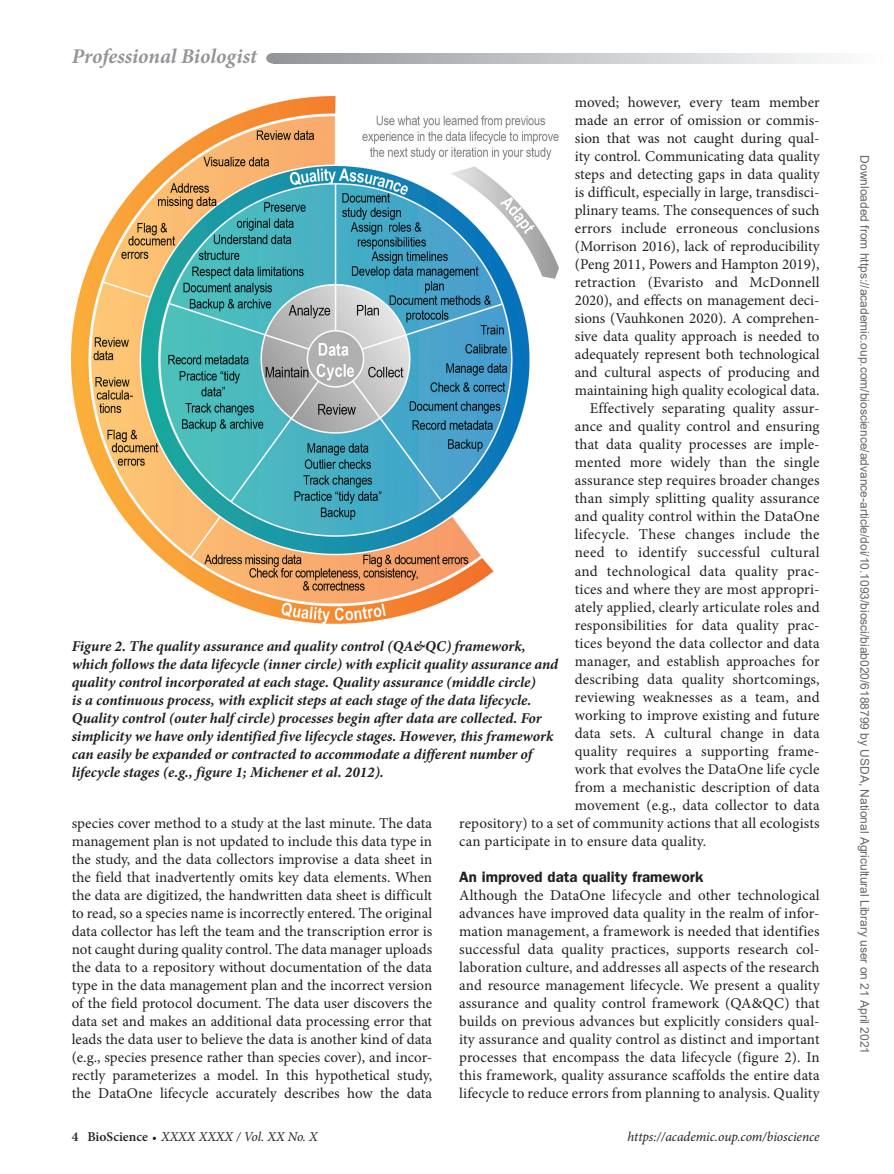
<style>
.page{position:relative;width:894px;height:1174px;background:#fff}
.page>*{position:absolute;margin:0;border:0;box-sizing:border-box;transform-origin:0 0}
.t1{font:italic 700 21px "Minion Pro";letter-spacing:-.005em;color:#939598}
.Para{font:15px/18px "Minion Pro";letter-spacing:.01em;color:#231f20;text-align:justify}
.ParaFL{font:15px/18px "Minion Pro";letter-spacing:.01em;color:#231f20;text-align:justify}
.FigCaption{font:italic 700 15px/18px "Minion Pro";letter-spacing:-.005em;color:#231f20}
.t2{font:600 15px "ITC Franklin Gothic Std";color:#231f20}
.t3{font:italic 13.5px "Minion Pro";letter-spacing:-.005em;color:#231f20}
.t4{font:12px "Arial";color:#666}
.s1{font-weight:600;font-style:normal}
.s2{font-weight:600;font-style:normal;font-size:12px}
</style>
<div class="page">
<svg style="left:276px;top:53px;width:550px;height:11px;background:#c5c6c8"></svg>
<div style="left:266px;top:53px;width:14px;height:11px;background:#939598;border-radius:50%"></div>
<img style="left:72px;top:96px;width:486px;height:527px">
<h1 class="t1" style="left:72px;top:41px;width:186px">Professional Biologist</h1>
<p class="Para" style="left:574px;top:94px;width:246px">moved; however, every team member made an error of omission or commis&shy;sion that was not caught during qual&shy;ity control. Communicating data quality steps and detecting gaps in data quality is difficult, especially in large, transdisci&shy;plinary teams. The consequences of such errors include erroneous conclusions (Morrison 2016), lack of reproducibility (Peng 2011, Powers and Hampton 2019), retraction (Evaristo and McDonnell 2020), and effects on management deci&shy;sions (Vauhkonen 2020). A comprehen&shy;sive data quality approach is needed to adequately represent both technological and cultural aspects of producing and maintaining high quality ecological data.</p>
<p class="Para" style="left:589px;top:400px;width:231px">Effectively separating quality assur-</p>
<p class="Para" style="left:574px;top:418px;width:246px">ance and quality control and ensuring</p>
<p class="Para" style="left:574px;top:436px;width:246px">that data quality processes are imple-</p>
<p class="Para" style="left:574px;top:454px;width:246px">mented more widely than the single</p>
<p class="Para" style="left:574px;top:472px;width:246px">assurance step requires broader changes</p>
<p class="Para" style="left:574px;top:490px;width:246px">than simply splitting quality assurance</p>
<p class="Para" style="left:574px;top:508px;width:246px">and quality control within the DataOne</p>
<p class="Para" style="left:574px;top:526px;width:246px">lifecycle. These changes include the</p>
<p class="Para" style="left:574px;top:544px;width:246px">need to identify successful cultural</p>
<p class="Para" style="left:574px;top:562px;width:246px">and technological data quality prac-</p>
<p class="Para" style="left:574px;top:580px;width:246px">tices and where they are most appropri-</p>
<p class="Para" style="left:574px;top:598px;width:246px">ately applied, clearly articulate roles and</p>
<p class="Para" style="left:574px;top:616px;width:246px">responsibilities for data quality prac-</p>
<p class="Para" style="left:574px;top:634px;width:246px">tices beyond the data collector and data</p>
<p class="Para" style="left:574px;top:652px;width:246px">manager, and establish approaches for</p>
<p class="Para" style="left:574px;top:670px;width:246px">describing data quality shortcomings,</p>
<p class="Para" style="left:574px;top:688px;width:246px">reviewing weaknesses as a team, and</p>
<p class="Para" style="left:574px;top:706px;width:246px">working to improve existing and future</p>
<p class="Para" style="left:574px;top:724px;width:246px">data sets. A cultural change in data</p>
<p class="Para" style="left:574px;top:742px;width:246px">quality requires a supporting frame-</p>
<p class="Para" style="left:574px;top:760px;width:246px">work that evolves the DataOne life cycle</p>
<p class="Para" style="left:574px;top:778px;width:246px">from a mechanistic description of data</p>
<p class="Para" style="left:574px;top:796px;width:246px">movement (e.g., data collector to data</p>
<p class="Para" style="left:459px;top:814px;width:362px">repository) to a set of community actions that all ecologists</p>
<p class="Para" style="left:459px;top:832px;width:248px">can participate in to ensure data quality.</p>
<h1 class="t2" style="left:459px;top:867px;width:246px">An improved data quality framework</h1>
<p class="ParaFL" style="left:459px;top:886px;width:362px">Although the DataOne lifecycle and other technological advances have improved data quality in the realm of infor&shy;mation management, a framework is needed that identifies successful data quality practices, supports research col&shy;laboration culture, and addresses all aspects of the research and resource management lifecycle. We present a quality assurance and quality control framework (QA&amp;QC) that builds on previous advances but explicitly considers qual&shy;ity assurance and quality control as distinct and important processes that encompass the data lifecycle (figure 2). In this framework, quality assurance scaffolds the entire data lifecycle to reduce errors from planning to analysis. Quality</p>
<p class="FigCaption" style="left:72px;top:636px;width:488px">Figure 2. The quality assurance and quality control (QA&amp;QC) framework, which follows the data lifecycle (inner circle) with explicit quality assurance and quality control incorporated at each stage. Quality assurance (middle circle)<br>is a continuous process, with explicit steps at each stage of the data lifecycle.<br>Quality control (outer half circle) processes begin after data are collected. For simplicity we have only identified five lifecycle stages. However, this framework can easily be expanded or contracted to accommodate a different number of lifecycle stages (e.g., figure 1; Michener et al. 2012).</p>
<p class="Para" style="left:72px;top:814px;width:362px">species cover method to a study at the last minute. The data management plan is not updated to include this data type in the study, and the data collectors improvise a data sheet in the field that inadvertently omits key data elements. When the data are digitized, the handwritten data sheet is difficult to read, so a species name is incorrectly entered. The original data collector has left the team and the transcription error is not caught during quality control. The data manager uploads the data to a repository without documentation of the data type in the data management plan and the incorrect version of the field protocol document. The data user discovers the data set and makes an additional data processing error that leads the data user to believe the data is another kind of data (e.g., species presence rather than species cover), and incor&shy;rectly parameterizes a model. In this hypothetical study, the DataOne lifecycle accurately describes how the data</p>
<p class="t3" style="left:72px;top:1127px;width:247px"><span class="s1">4 BioScience</span> <span class="s2">•</span> XXXX XXXX / Vol. XX No. X</p>
<p class="t3" style="left:627px;top:1127px;width:193px">https://academic.oup.com/bioscience</p>
<p class="t4" style="left:868px;top:155px;width:900px;rotate:90deg">Downloaded from https://academic.oup.com/bioscience/advance-article/doi/10.1093/biosci/biab020/6188799 by USDA, National Agricultural Library user on 21 April 2021</p>
</div>
